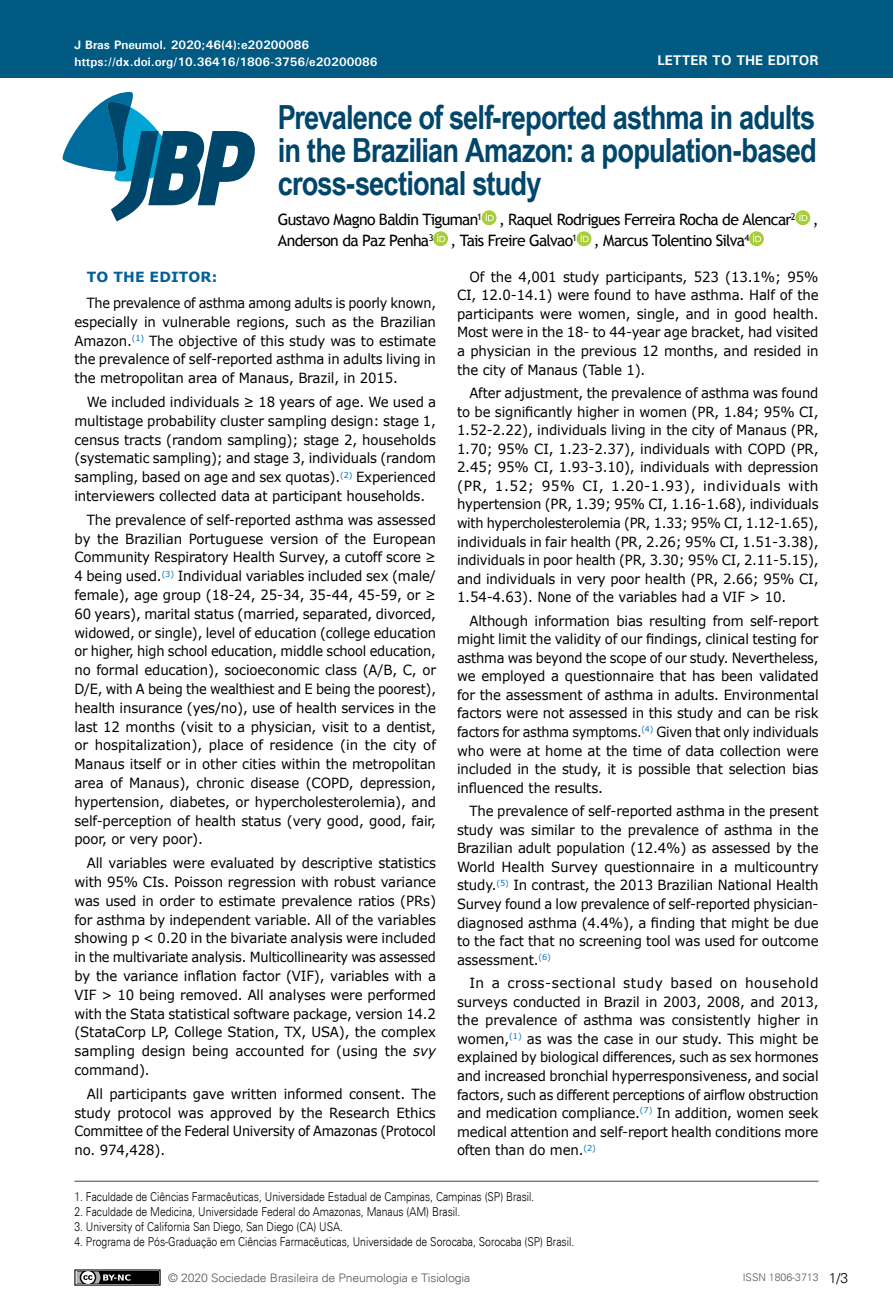
<style>
.page{position:relative;width:893px;height:1315px;background:#fff}
.page>*{position:absolute;margin:0;border:0;box-sizing:border-box;transform-origin:0 0}
.t1{font:700 33.25px/33.2px "Arial Narrow";letter-spacing:-.025em;color:#00466b;text-align:justify}
.t2{font:15.75px/21px "Trebuchet MS";letter-spacing:-.045em;color:#000}
.t3{font:14px/18.7px "Verdana";letter-spacing:-.01em;color:#000;text-align:justify;scale:.95 1}
.t4{font:14px/18.6px "Verdana";letter-spacing:-.01em;color:#000;text-align:justify;scale:.94 1}
.t5{font:14px/18.6px "Verdana";letter-spacing:-.01em;color:#000;text-align:justify}
.t6{font:14px/18.7px "Verdana";letter-spacing:-.01em;color:#000;text-align:justify;scale:.92 1}
.t7{font:700 14px "Univers";color:#fff}
.t8{font:700 14px "Verdana";letter-spacing:.01em;color:#01609a}
.t9{font:300 14px "Univers";color:#000}
.t10{font:300 12.25px "Univers";color:#000;scale:.85 1}
.t11{font:700 12.25px "Univers";color:#fff}
.t12{font:300 11.72px "Univers";letter-spacing:-.01em;color:#58595b;scale:1.04 1}
.t13{font:300 10.5px "Univers";color:#58595b}
.s1{font-style:italic}
</style>
<div class="page">
<div style="left:0;top:0;width:893px;height:78px;background:#005a82"></div>
<svg style="left:62px;top:91px;width:193px;height:130px"></svg>
<div style="left:75px;top:1270px;width:85px;height:15px;background:#000"></div>
<div style="left:74px;top:1269px;width:87px;height:16px;border:1px solid #000"></div>
<svg style="left:74px;top:1269px;width:56px;height:17px"></svg>
<svg style="left:482px;top:211px;width:15px;height:14px"></svg>
<svg style="left:482px;top:210px;width:14px;height:15px"></svg>
<svg style="left:486px;top:213px;width:8px;height:8px"></svg>
<svg style="left:796px;top:210px;width:15px;height:15px"></svg>
<svg style="left:795px;top:210px;width:15px;height:15px"></svg>
<svg style="left:799px;top:213px;width:8px;height:8px"></svg>
<svg style="left:433px;top:231px;width:15px;height:15px"></svg>
<svg style="left:437px;top:234px;width:8px;height:8px"></svg>
<svg style="left:577px;top:232px;width:15px;height:14px"></svg>
<svg style="left:577px;top:231px;width:14px;height:15px"></svg>
<svg style="left:581px;top:234px;width:8px;height:8px"></svg>
<svg style="left:749px;top:231px;width:15px;height:15px"></svg>
<svg style="left:753px;top:234px;width:8px;height:8px"></svg>
<hr style="left:74px;top:1180px;width:745px;height:1px;background:#464547">
<p class="t11" style="left:74px;top:37px;width:236px">J Bras Pneumol. 2020;46(4):e20200086</p>
<p class="t11" style="left:74px;top:54px;width:305px">https://dx.doi.org/10.36416/1806-3756/e20200086</p>
<p class="t7" style="left:657px;top:52px;width:163px">LETTER TO THE EDITOR</p>
<h1 class="t1" style="left:278px;top:99px;width:541px">Prevalence of self-reported asthma in adults in the Brazilian Amazon: a population-based cross-sectional study</h1>
<p class="t2" style="left:278px;top:209px;width:542px">Gustavo Magno Baldin Tiguman<sup>1</sup> , Raquel Rodrigues Ferreira Rocha de Alencar<sup>2</sup> ,<br>Anderson da Paz Penha<sup>3</sup> , Tais Freire Galvao<sup>1</sup> , Marcus Tolentino Silva<sup>4</sup></p>
<p class="t8" style="left:87px;top:267px;width:132px">TO THE EDITOR:</p>
<p class="t6" style="left:74px;top:294px;width:395px;text-indent:12px">The prevalence of asthma among adults is poorly known, especially in vulnerable regions, such as the Brazilian Amazon.<sup>(1)</sup> The objective of this study was to estimate the prevalence of self-reported asthma in adults living in the metropolitan area of Manaus, Brazil, in 2015.</p>
<p class="t3" style="left:74px;top:393px;width:382px;text-indent:12px">We included individuals ≥ 18 years of age. We used a multistage probability cluster sampling design: stage 1, census tracts (random sampling); stage 2, households (systematic sampling); and stage 3, individuals (random sampling, based on age and sex quotas).<sup>(2)</sup> Experienced interviewers collected data at participant households.</p>
<p class="t3" style="left:74px;top:510px;width:382px;text-indent:12px">The prevalence of self-reported asthma was assessed by the Brazilian Portuguese version of the European Community Respiratory Health Survey, a cutoff score ≥ 4 being used.<sup>(3)</sup> Individual variables included sex (male/ female), age group (18-24, 25-34, 35-44, 45-59, or ≥ 60 years), marital status (married, separated, divorced, widowed, or single), level of education (college education or higher, high school education, middle school education, no formal education), socioeconomic class (A/B, C, or D/E, with A being the wealthiest and E being the poorest), health insurance (yes/no), use of health services in the last 12 months (visit to a physician, visit to a dentist, or hospitalization), place of residence (in the city of Manaus itself or in other cities within the metropolitan area of Manaus), chronic disease (COPD, depression, hypertension, diabetes, or hypercholesterolemia), and self-perception of health status (very good, good, fair, poor, or very poor).</p>
<p class="t3" style="left:74px;top:854px;width:382px;text-indent:12px">All variables were evaluated by descriptive statistics with 95% CIs. Poisson regression with robust variance was used in order to estimate prevalence ratios (PRs) for asthma by independent variable. All of the variables showing p &lt; 0.20 in the bivariate analysis were included in the multivariate analysis. Multicollinearity was assessed by the variance inflation factor (VIF), variables with a VIF &gt; 10 being removed. All analyses were performed with the Stata statistical software package, version 14.2 (StataCorp LP, College Station, TX, USA), the complex sampling design being accounted for (using the <span class="s1">svy </span>command).</p>
<p class="t3" style="left:74px;top:1084px;width:382px;text-indent:12px">All participants gave written informed consent. The study protocol was approved by the Research Ethics Committee of the Federal University of Amazonas (Protocol no. 974,428).</p>
<p class="t3" style="left:457px;top:267px;width:382px;text-indent:12px">Of the 4,001 study participants, 523 (13.1%; 95% CI, 12.0-14.1) were found to have asthma. Half of the participants were women, single, and in good health.<br>Most were in the 18- to 44-year age bracket, had visited a physician in the previous 12 months, and resided in the city of Manaus (Table 1).</p>
<p class="t4" style="left:457px;top:384px;width:386px;text-indent:12px">After adjustment, the prevalence of asthma was found to be significantly higher in women (PR, 1.84; 95% CI, 1.52-2.22), individuals living in the city of Manaus (PR, 1.70; 95% CI, 1.23-2.37), individuals with COPD (PR, 2.45; 95% CI, 1.93-3.10), individuals with depression (PR, 1.52; 95% CI, 1.20-1.93), individuals with hypertension (PR, 1.39; 95% CI, 1.16-1.68), individuals with hypercholesterolemia (PR, 1.33; 95% CI, 1.12-1.65), individuals in fair health (PR, 2.26; 95% CI, 1.51-3.38), individuals in poor health (PR, 3.30; 95% CI, 2.11-5.15), and individuals in very poor health (PR, 2.66; 95% CI, 1.54-4.63). None of the variables had a VIF &gt; 10.</p>
<p class="t3" style="left:457px;top:611px;width:382px;text-indent:12px">Although information bias resulting from self-report might limit the validity of our findings, clinical testing for asthma was beyond the scope of our study. Nevertheless, we employed a questionnaire that has been validated for the assessment of asthma in adults. Environmental factors were not assessed in this study and can be risk factors for asthma symptoms.<sup>(4)</sup> Given that only individuals who were at home at the time of data collection were included in the study, it is possible that selection bias influenced the results.</p>
<p class="t3" style="left:457px;top:802px;width:382px;text-indent:12px">The prevalence of self-reported asthma in the present study was similar to the prevalence of asthma in the Brazilian adult population (12.4%) as assessed by the World Health Survey questionnaire in a multicountry study.<sup>(5)</sup> In contrast, the 2013 Brazilian National Health Survey found a low prevalence of self-reported physician&shy;diagnosed asthma (4.4%), a finding that might be due to the fact that no screening tool was used for outcome assessment.<sup>(6)</sup></p>
<p class="t5" style="left:457px;top:974px;width:363px;text-indent:12px">In a cross-sectional study based on household surveys conducted in Brazil in 2003, 2008, and 2013, the prevalence of asthma was consistently higher in women,<sup>(1)</sup> as was the case in our study. This might be explained by biological differences, such as sex hormones and increased bronchial hyperresponsiveness, and social factors, such as different perceptions of airflow obstruction and medication compliance.<sup>(7)</sup> In addition, women seek medical attention and self-report health conditions more often than do men.<sup>(2)</sup></p>
<p class="t10" style="left:74px;top:1189px;width:543px">1. Faculdade de Ciências Farmacêuticas, Universidade Estadual de Campinas, Campinas (SP) Brasil.</p>
<p class="t10" style="left:74px;top:1204px;width:456px">2. Faculdade de Medicina, Universidade Federal do Amazonas, Manaus (AM) Brasil.</p>
<p class="t10" style="left:74px;top:1219px;width:317px">3. University of California San Diego, San Diego (CA) USA.</p>
<p class="t10" style="left:74px;top:1233px;width:590px">4. Programa de Pós-Graduação em Ciências Farmacêuticas, Universidade de Sorocaba, Sorocaba (SP) Brasil.</p>
<p class="t12" style="left:168px;top:1270px;width:292px">© 2020 Sociedade Brasileira de Pneumologia e Tisiologia</p>
<p class="t13" style="left:743px;top:1271px;width:77px">ISSN 1806-3713</p>
<p class="t9" style="left:829px;top:1269px;width:21px">1/3</p>
</div>
